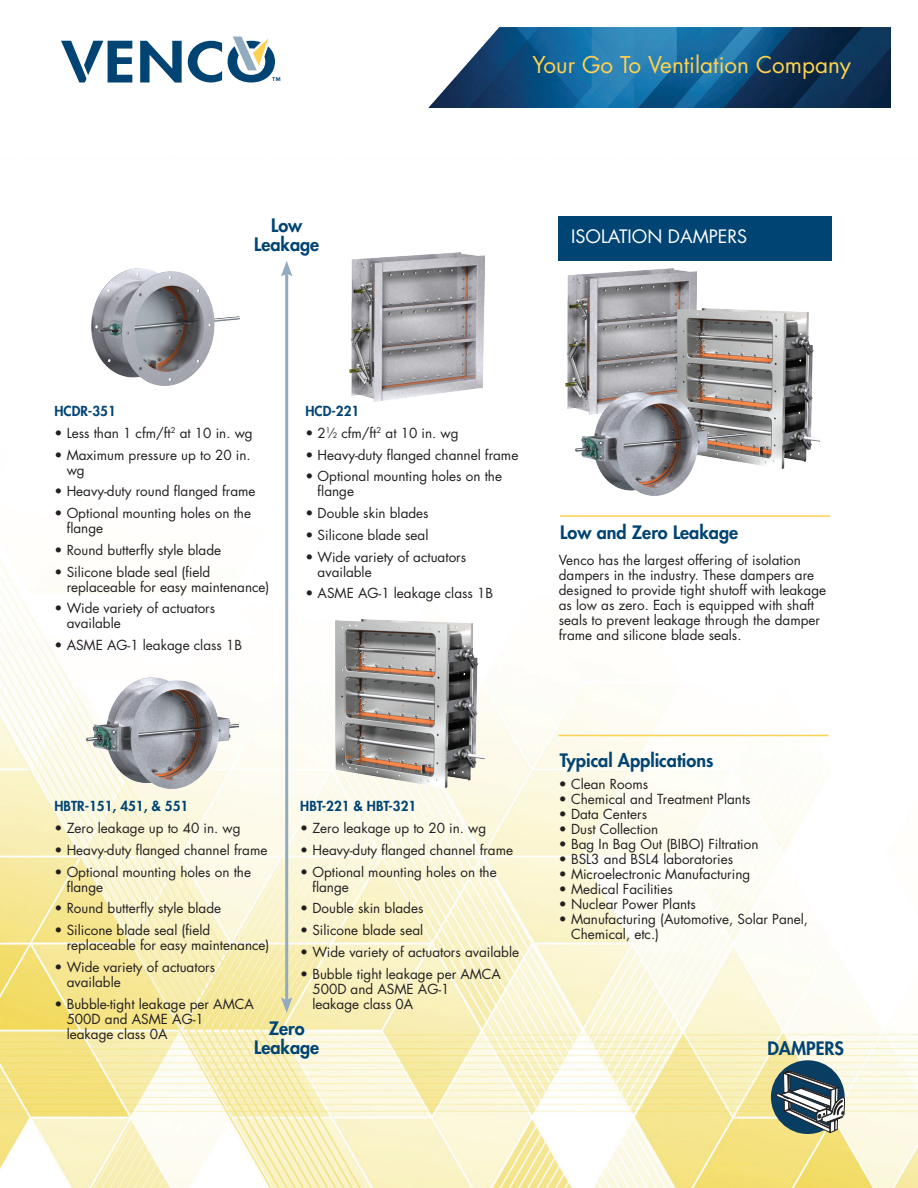
<style>
.page{position:relative;width:918px;height:1188px;background:#fff}
.page>*{position:absolute;margin:0;border:0;box-sizing:border-box;transform-origin:0 0}
.t1{font:22.5px "Futura Std";color:#fed250}
.GenText_12_17_Fut-book_bk{font:800 18px "Futura Std";color:#004473}
.Futura_Heavy{font:800 18px/19.5px "Futura Std";color:#004473;text-align:center}
.t2{font:18px "Futura Std";color:#fff}
.Feature_Bullets_9_10_Fut-Book_bk{font:13.5px/15px "Futura Std";color:#231f20}
.Feature_Advantages_9_10_Fut-Book__bk{font:13.5px/15px "Futura Std";color:#231f20}
.Feature_Bullets_9_10_Fut-Book_bk-2{font:800 13.5px "Futura Std";color:#004473}
.Futura_Heavy-2{font:800 13.5px "Futura Std";color:#004473}
.Feature_Advantages_9_10_Fut-Book__bk-2{font:800 13.5px "Futura Std";color:#004473}
.s1{font-size:7.35px}
</style>
<div class="page">
<img style="left:0;top:36px;width:918px;height:1152px">
<img style="left:403px;top:27px;width:488px;height:81px">
<svg style="left:140px;top:41px;width:42px;height:42px"></svg>
<svg style="left:188px;top:41px;width:34px;height:42px"></svg>
<svg style="left:61px;top:41px;width:71px;height:42px"></svg>
<svg style="left:228px;top:37px;width:52px;height:46px"></svg>
<div style="left:771px;top:1060px;width:74px;height:74px;background:#0a3d62;border-radius:50%"></div>
<div style="left:558px;top:216px;width:274px;height:45px;background:#004473"></div>
<hr style="left:560px;top:515px;width:270px;height:2px;background:#fed250">
<hr style="left:558px;top:735px;width:270px;height:1px;background:#fed250">
<img style="left:92px;top:269px;width:148px;height:116px">
<img style="left:350px;top:253px;width:134px;height:149px">
<hr style="left:285px;top:271px;width:3px;height:732px;background:#92abbe">
<svg style="left:281px;top:261px;width:12px;height:16px"></svg>
<svg style="left:281px;top:997px;width:12px;height:16px"></svg>
<img style="left:86px;top:678px;width:153px;height:111px">
<img style="left:335px;top:619px;width:149px;height:168px">
<svg style="left:776px;top:1066px;width:69px;height:67px"></svg>
<img style="left:565px;top:269px;width:132px;height:145px">
<img style="left:677px;top:308px;width:143px;height:161px">
<img style="left:576px;top:393px;width:171px;height:102px">
<p class="Futura_Heavy" style="left:254px;top:216px;width:67px">Low<br>Leakage</p>
<p class="t1" style="left:532px;top:50px;width:320px">Your Go To Ventilation Company</p>
<p class="t2" style="left:571px;top:225px;width:178px">ISOLATION DAMPERS</p>
<p class="Feature_Advantages_9_10_Fut-Book__bk-2" style="left:55px;top:403px;width:63px">HCDR-351</p>
<p class="Feature_Bullets_9_10_Fut-Book_bk" style="left:55px;top:426px;width:200px">• Less than 1 cfm/ft<sup>2</sup> at 10 in. wg</p>
<p class="Feature_Bullets_9_10_Fut-Book_bk" style="left:67px;top:447px;width:186px;text-indent:-12px">• Maximum pressure up to 20 in. wg</p>
<p class="Feature_Bullets_9_10_Fut-Book_bk" style="left:55px;top:484px;width:203px">• Heavy-duty round flanged frame</p>
<p class="Feature_Bullets_9_10_Fut-Book_bk" style="left:67px;top:506px;width:186px;text-indent:-12px">• Optional mounting holes on the flange</p>
<p class="Feature_Bullets_9_10_Fut-Book_bk" style="left:55px;top:543px;width:168px">• Round butterfly style blade</p>
<p class="Feature_Bullets_9_10_Fut-Book_bk" style="left:67px;top:564px;width:204px;text-indent:-12px">• Silicone blade seal (field replaceable for easy maintenance)</p>
<p class="Feature_Bullets_9_10_Fut-Book_bk" style="left:67px;top:601px;width:150px;text-indent:-12px">• Wide variety of actuators available</p>
<p class="Feature_Bullets_9_10_Fut-Book_bk" style="left:55px;top:638px;width:189px">• ASME AG-1 leakage class 1B</p>
<p class="Feature_Bullets_9_10_Fut-Book_bk-2" style="left:305px;top:403px;width:55px">HCD-221</p>
<p class="Feature_Bullets_9_10_Fut-Book_bk" style="left:305px;top:426px;width:155px">• 2<sup>1</sup>⁄<span class="s1">2</span> cfm/ft<sup>2</sup> at 10 in. wg</p>
<p class="Feature_Bullets_9_10_Fut-Book_bk" style="left:305px;top:447px;width:214px">• Heavy-duty flanged channel frame</p>
<p class="Feature_Bullets_9_10_Fut-Book_bk" style="left:318px;top:469px;width:186px;text-indent:-12px">• Optional mounting holes on the flange</p>
<p class="Feature_Bullets_9_10_Fut-Book_bk" style="left:305px;top:506px;width:125px">• Double skin blades</p>
<p class="Feature_Bullets_9_10_Fut-Book_bk" style="left:305px;top:528px;width:124px">• Silicone blade seal</p>
<p class="Feature_Bullets_9_10_Fut-Book_bk" style="left:318px;top:549px;width:150px;text-indent:-12px">• Wide variety of actuators available</p>
<p class="Feature_Bullets_9_10_Fut-Book_bk" style="left:305px;top:586px;width:189px">• ASME AG-1 leakage class 1B</p>
<p class="Feature_Bullets_9_10_Fut-Book_bk-2" style="left:55px;top:798px;width:135px">HBTR-151, 451, &amp; 551</p>
<p class="Feature_Bullets_9_10_Fut-Book_bk" style="left:55px;top:821px;width:188px">• Zero leakage up to 40 in. wg</p>
<p class="Feature_Bullets_9_10_Fut-Book_bk" style="left:55px;top:843px;width:214px">• Heavy-duty flanged channel frame</p>
<p class="Feature_Bullets_9_10_Fut-Book_bk" style="left:67px;top:864px;width:186px;text-indent:-12px">• Optional mounting holes on the flange</p>
<p class="Feature_Bullets_9_10_Fut-Book_bk" style="left:55px;top:901px;width:168px">• Round butterfly style blade</p>
<p class="Feature_Bullets_9_10_Fut-Book_bk" style="left:67px;top:923px;width:204px;text-indent:-12px">• Silicone blade seal (field replaceable for easy maintenance)</p>
<p class="Feature_Bullets_9_10_Fut-Book_bk" style="left:67px;top:960px;width:150px;text-indent:-12px">• Wide variety of actuators available</p>
<p class="Feature_Bullets_9_10_Fut-Book_bk" style="left:67px;top:996px;width:189px;text-indent:-12px">• Bubble-tight leakage per AMCA<br>500D and ASME AG-1 leakage class 0A</p>
<p class="Futura_Heavy-2" style="left:300px;top:798px;width:118px">HBT-221 &amp; HBT-321</p>
<p class="Feature_Bullets_9_10_Fut-Book_bk" style="left:300px;top:821px;width:188px">• Zero leakage up to 20 in. wg</p>
<p class="Feature_Bullets_9_10_Fut-Book_bk" style="left:300px;top:843px;width:214px">• Heavy-duty flanged channel frame</p>
<p class="Feature_Bullets_9_10_Fut-Book_bk" style="left:312px;top:864px;width:186px;text-indent:-12px">• Optional mounting holes on the flange</p>
<p class="Feature_Bullets_9_10_Fut-Book_bk" style="left:300px;top:901px;width:125px">• Double skin blades</p>
<p class="Feature_Bullets_9_10_Fut-Book_bk" style="left:300px;top:923px;width:124px">• Silicone blade seal</p>
<p class="Feature_Bullets_9_10_Fut-Book_bk" style="left:300px;top:945px;width:220px">• Wide variety of actuators available</p>
<p class="Feature_Bullets_9_10_Fut-Book_bk" style="left:312px;top:966px;width:190px;text-indent:-12px">• Bubble tight leakage per AMCA<br>500D and ASME AG-1<br>leakage class 0A</p>
<p class="Futura_Heavy" style="left:254px;top:1018px;width:67px">Zero<br>Leakage</p>
<p class="GenText_12_17_Fut-book_bk" style="left:560px;top:521px;width:179px">Low and Zero Leakage</p>
<p class="Feature_Advantages_9_10_Fut-Book__bk" style="left:559px;top:553px;width:269px">Venco has the largest offering of isolation dampers in the industry. These dampers are designed to provide tight shutoff with leakage as low as zero. Each is equipped with shaft seals to prevent leakage through the damper frame and silicone blade seals.</p>
<p class="GenText_12_17_Fut-book_bk" style="left:560px;top:749px;width:155px">Typical Applications</p>
<p class="Feature_Bullets_9_10_Fut-Book_bk" style="left:559px;top:776px;width:91px">• Clean Rooms</p>
<p class="Feature_Bullets_9_10_Fut-Book_bk" style="left:559px;top:791px;width:193px">• Chemical and Treatment Plants</p>
<p class="Feature_Bullets_9_10_Fut-Book_bk" style="left:559px;top:806px;width:90px">• Data Centers</p>
<p class="Feature_Bullets_9_10_Fut-Book_bk" style="left:559px;top:821px;width:101px">• Dust Collection</p>
<p class="Feature_Bullets_9_10_Fut-Book_bk" style="left:559px;top:836px;width:201px">• Bag In Bag Out (BIBO) Filtration</p>
<p class="Feature_Bullets_9_10_Fut-Book_bk" style="left:559px;top:851px;width:176px">• BSL3 and BSL4 laboratories</p>
<p class="Feature_Bullets_9_10_Fut-Book_bk" style="left:559px;top:866px;width:193px">• Microelectronic Manufacturing</p>
<p class="Feature_Bullets_9_10_Fut-Book_bk" style="left:559px;top:881px;width:115px">• Medical Facilities</p>
<p class="Feature_Bullets_9_10_Fut-Book_bk" style="left:559px;top:896px;width:139px">• Nuclear Power Plants</p>
<p class="Feature_Bullets_9_10_Fut-Book_bk" style="left:571px;top:911px;width:239px;text-indent:-12px">• Manufacturing (Automotive, Solar Panel,<br>Chemical, etc.)</p>
<h2 class="GenText_12_17_Fut-book_bk" style="left:776px;top:1027px;width:60px">GROUP</h2>
<p class="GenText_12_17_Fut-book_bk" style="left:767px;top:1037px;width:78px">DAMPERS</p>
</div>
